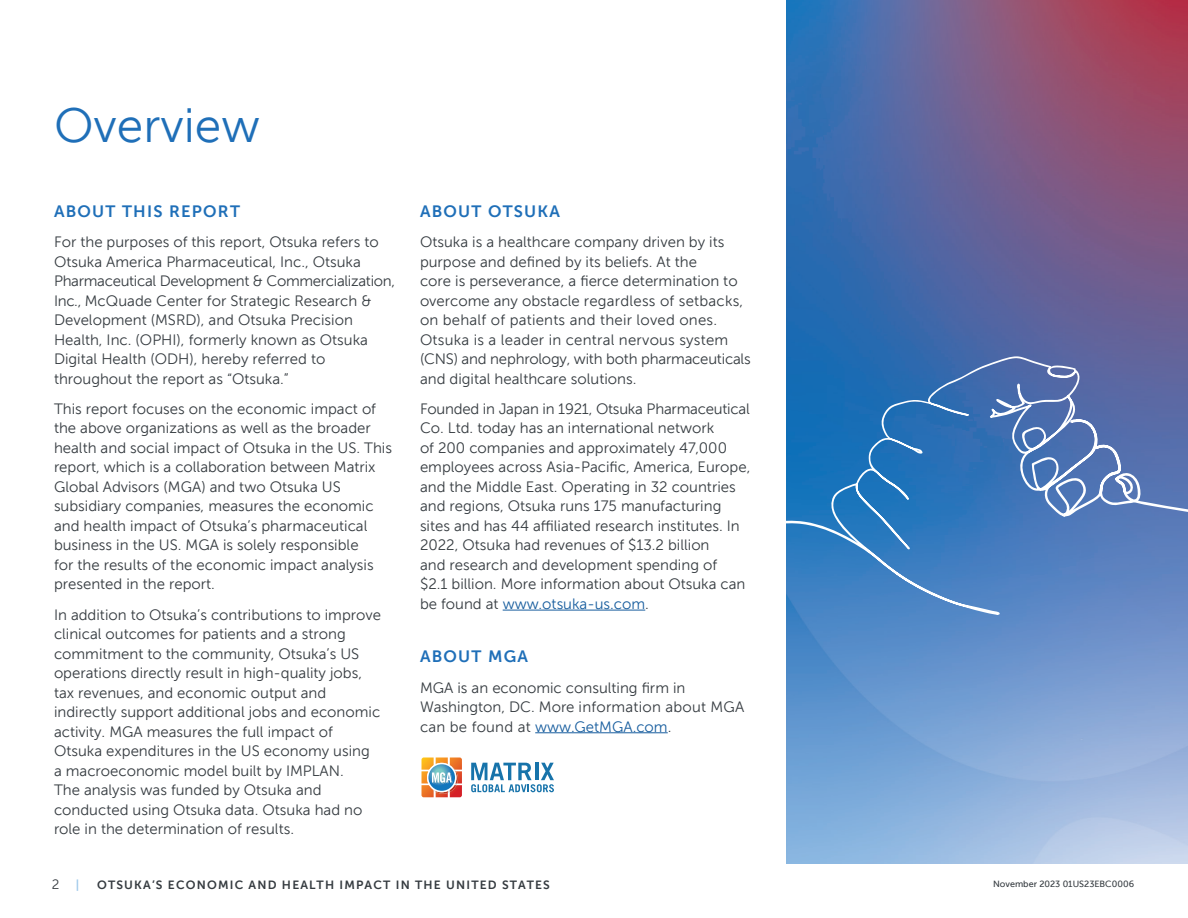
<style>
.page{position:relative;width:1188px;height:918px;background:#fff}
.page>*{position:absolute;margin:0;border:0;box-sizing:border-box;transform-origin:0 0}
.Headline_A{font:48px "Museo Sans 300";color:#1f6fb8}
.Headline_C{font:16.5px "Museo Sans 700";letter-spacing:.075em;color:#1f6fb8}
.Body_Copy{font:15px/19.5px "Museo Sans 300";color:#353b40}
.t1{font:13.5px "Museo Sans 300";color:#353b40}
.t2{font:12px "Museo Sans 700";letter-spacing:.1em;color:#353b40}
.t3{font:12px "Museo Sans 700";color:#a0c9eb}
.t4{font:9px "Museo Sans 500";color:#353b40}
.s1{color:#175d9e}
</style>
<div class="page">
<img style="left:787px;top:0;width:401px;height:864px">
<svg style="left:627px;top:356px;width:561px;height:259px"></svg>
<hr style="left:503px;top:610px;width:142px;height:1px;background:#175d9e">
<hr style="left:535px;top:732px;width:133px;height:1px;background:#175d9e">
<svg style="left:471px;top:763px;width:83px;height:29px"></svg>
<svg style="left:422px;top:758px;width:40px;height:39px;background:#bd9982"></svg>
<p class="Headline_A" style="left:54px;top:100px;width:207px">Overview</p>
<p class="Headline_C" style="left:54px;top:202px;width:187px">ABOUT THIS REPORT</p>
<p class="Body_Copy" style="left:54px;top:232px;width:343px">For the purposes of this report, Otsuka refers to Otsuka America Pharmaceutical, Inc., Otsuka Pharmaceutical Development &amp; Commercialization, Inc., McQuade Center for Strategic Research &amp; Development (MSRD), and Otsuka Precision Health, Inc. (OPHI), formerly known as Otsuka Digital Health (ODH), hereby referred to throughout the report as “Otsuka.”</p>
<p class="Body_Copy" style="left:54px;top:399px;width:340px">This report focuses on the economic impact of the above organizations as well as the broader health and social impact of Otsuka in the US. This report, which is a collaboration between Matrix Global Advisors (MGA) and two Otsuka US subsidiary companies, measures the economic and health impact of Otsuka’s pharmaceutical business in the US. MGA is solely responsible<br>for the results of the economic impact analysis presented in the report.</p>
<p class="Body_Copy" style="left:54px;top:605px;width:329px">In addition to Otsuka’s contributions to improve clinical outcomes for patients and a strong commitment to the community, Otsuka’s US operations directly result in high-quality jobs, tax revenues, and economic output and indirectly support additional jobs and economic activity. MGA measures the full impact of Otsuka expenditures in the US economy using a macroeconomic model built by IMPLAN.<br>The analysis was funded by Otsuka and conducted using Otsuka data. Otsuka had no role in the determination of results.</p>
<p class="Headline_C" style="left:420px;top:202px;width:142px">ABOUT OTSUKA</p>
<p class="Body_Copy" style="left:420px;top:232px;width:332px">Otsuka is a healthcare company driven by its purpose and defined by its beliefs. At the<br>core is perseverance, a fierce determination to overcome any obstacle regardless of setbacks, on behalf of patients and their loved ones.<br>Otsuka is a leader in central nervous system (CNS) and nephrology, with both pharmaceuticals and digital healthcare solutions.</p>
<p class="Body_Copy" style="left:420px;top:399px;width:332px">Founded in Japan in 1921, Otsuka Pharmaceutical Co. Ltd. today has an international network<br>of 200 companies and approximately 47,000 employees across Asia-Pacific, America, Europe, and the Middle East. Operating in 32 countries and regions, Otsuka runs 175 manufacturing sites and has 44 affiliated research institutes. In 2022, Otsuka had revenues of $13.2 billion<br>and research and development spending of<br>$2.1 billion. More information about Otsuka can be found at <span class="s1">www.otsuka-us.com</span>.</p>
<p class="Headline_C" style="left:420px;top:647px;width:110px">ABOUT MGA</p>
<p class="Body_Copy" style="left:420px;top:678px;width:326px">MGA is an economic consulting firm in<br>Washington, DC. More information about MGA can be found at <span class="s1">www.GetMGA.com</span>.</p>
<p class="t1" style="left:52px;top:877px;width:9px">2</p>
<p class="t3" style="left:76px;top:878px;width:5px">|</p>
<p class="t2" style="left:97px;top:878px;width:454px">OTSUKA’S ECONOMIC AND HEALTH IMPACT IN THE UNITED STATES</p>
<p class="t4" style="left:993px;top:879px;width:142px">November 2023 01US23EBC0006</p>
</div>
